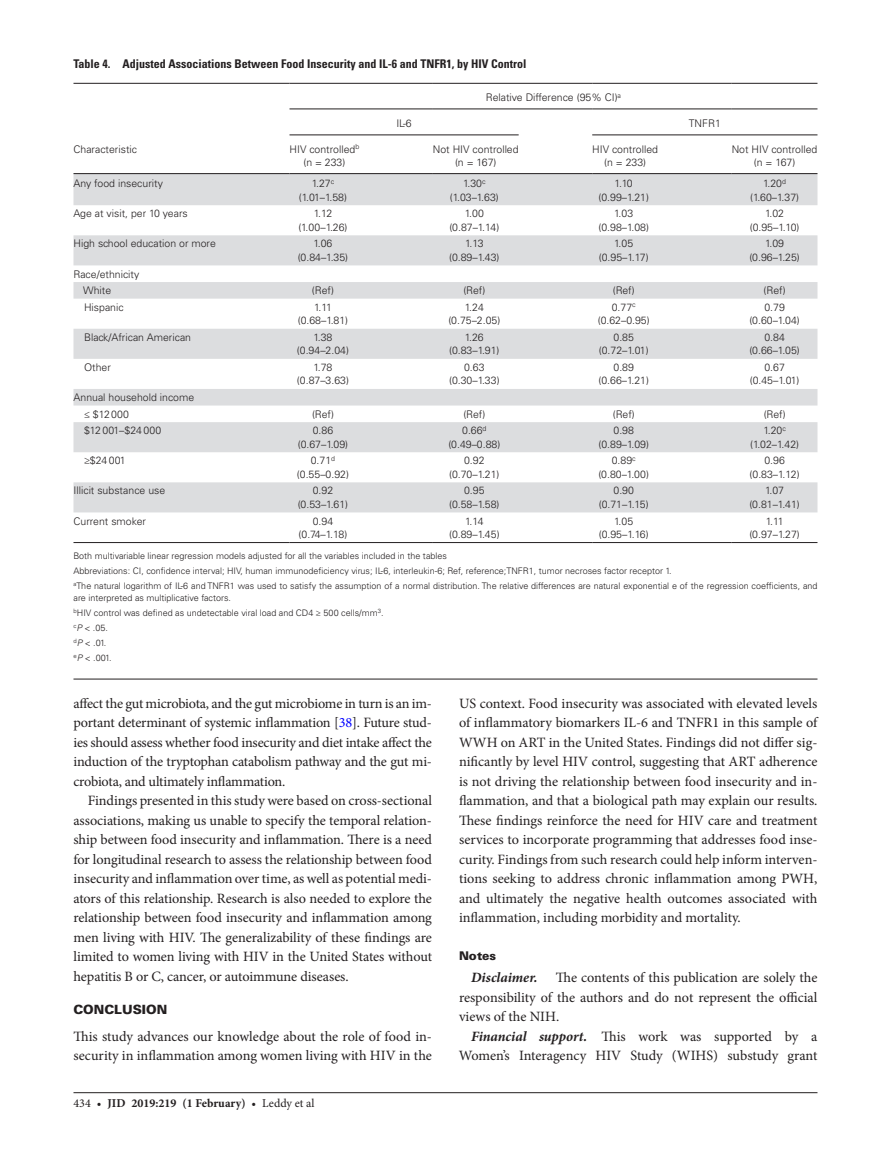
<style>
.page{position:relative;width:891px;height:1174px;background:#fff}
.page>*{position:absolute;margin:0;border:0;box-sizing:border-box;transform-origin:0 0}
.t1{font:14.25px/19.5px "Minion Pro";letter-spacing:-.005em;color:#231f20;text-align:justify}
.t2{font:italic 700 14.25px "Minion Pro";letter-spacing:.005em;color:#231f20}
.t3{font:900 12.75px "Univers LT Std";color:#231f20}
.t4{font:700 condensed 12px "Univers LT Std";color:#231f20}
.t5{font:700 12px "Minion Pro";color:#231f20}
.t6{font:900 12px "Univers LT Std";color:#231f20}
.t7{font:300 10.5px/13.5px "Univers LT Std";color:#231f20;text-align:center}
.t8{font:300 10.5px "Univers LT Std";letter-spacing:.02em;color:#231f20}
.t9{font:300 9px/15px "Univers LT Std";color:#231f20}
.s1{font-style:italic}
.s2{color:#00f}
.s3{font-weight:400}
.s4{font-weight:700;font-style:italic}
</style>
<div class="page">
<hr style="left:74px;top:1092px;width:744px;height:1px;background:#231f20">
<hr style="left:74px;top:679px;width:744px;height:1px;background:#231f20">
<svg style="left:74px;top:174px;width:744px;height:338px;fill:#dcdddf"></svg>
<hr style="left:74px;top:83px;width:216px;height:1px;background:#231f20">
<hr style="left:290px;top:83px;width:143px;height:1px;background:#231f20">
<hr style="left:433px;top:83px;width:159px;height:1px;background:#231f20">
<hr style="left:592px;top:83px;width:140px;height:1px;background:#231f20">
<hr style="left:732px;top:83px;width:85px;height:1px;background:#231f20">
<hr style="left:290px;top:109px;width:143px;height:1px;background:#231f20">
<hr style="left:433px;top:109px;width:159px;height:1px;background:#231f20">
<hr style="left:592px;top:109px;width:140px;height:1px;background:#231f20">
<hr style="left:732px;top:109px;width:85px;height:1px;background:#231f20">
<hr style="left:290px;top:173px;width:143px;height:1px;background:#231f20">
<hr style="left:433px;top:173px;width:159px;height:1px;background:#231f20">
<hr style="left:592px;top:173px;width:140px;height:1px;background:#231f20">
<hr style="left:732px;top:173px;width:85px;height:1px;background:#231f20">
<hr style="left:74px;top:173px;width:216px;height:1px;background:#231f20">
<hr style="left:74px;top:542px;width:216px;height:1px;background:#231f20">
<hr style="left:290px;top:542px;width:143px;height:1px;background:#231f20">
<hr style="left:433px;top:542px;width:159px;height:1px;background:#231f20">
<hr style="left:592px;top:542px;width:140px;height:1px;background:#231f20">
<hr style="left:732px;top:542px;width:85px;height:1px;background:#231f20">
<hr style="left:290px;top:135px;width:229px;height:1px;background:#231f20">
<hr style="left:592px;top:135px;width:226px;height:1px;background:#231f20">
<p class="t4" style="left:74px;top:56px;width:455px">Table 4. Adjusted Associations Between Food Insecurity and IL-6 and TNFR1, by HIV Control</p>
<p class="t7" style="left:486px;top:91px;width:137px">Relative Difference (95% CI)<sup>a</sup></p>
<p class="t7" style="left:74px;top:142px;width:65px">Characteristic</p>
<p class="t7" style="left:396px;top:117px;width:17px">IL-6</p>
<p class="t7" style="left:689px;top:117px;width:34px">TNFR1</p>
<p class="t7" style="left:290px;top:142px;width:71px">HIV controlled<sup>b </sup>(n = 233)</p>
<p class="t7" style="left:433px;top:142px;width:87px">Not HIV controlled (n = 167)</p>
<p class="t7" style="left:592px;top:142px;width:67px">HIV controlled (n = 233)</p>
<p class="t7" style="left:732px;top:142px;width:87px">Not HIV controlled (n = 167)</p>
<p class="t7" style="left:73px;top:177px;width:91px">Any food insecurity</p>
<p class="t7" style="left:299px;top:177px;width:50px">1.27<sup>c </sup>(1.01–1.58)</p>
<p class="t7" style="left:450px;top:177px;width:51px">1.30<sup>c </sup>(1.03–1.63)</p>
<p class="t7" style="left:598px;top:177px;width:52px">1.10 (0.99–1.21)</p>
<p class="t7" style="left:750px;top:177px;width:51px">1.20<sup>d </sup>(1.60–1.37)</p>
<p class="t7" style="left:74px;top:207px;width:116px">Age at visit, per 10 years</p>
<p class="t7" style="left:298px;top:207px;width:51px">1.12 (1.00–1.26)</p>
<p class="t7" style="left:449px;top:207px;width:51px">1.00 (0.87–1.14)</p>
<p class="t7" style="left:599px;top:207px;width:52px">1.03 (0.98–1.08)</p>
<p class="t7" style="left:750px;top:207px;width:51px">1.02 (0.95–1.10)</p>
<p class="t7" style="left:74px;top:237px;width:144px">High school education or more</p>
<p class="t7" style="left:298px;top:237px;width:52px">1.06 (0.84–1.35)</p>
<p class="t7" style="left:449px;top:237px;width:52px">1.13 (0.89–1.43)</p>
<p class="t7" style="left:599px;top:237px;width:51px">1.05 (0.95–1.17)</p>
<p class="t7" style="left:749px;top:237px;width:52px">1.09 (0.96–1.25)</p>
<p class="t7" style="left:83px;top:265px;width:58px;line-height:16.6px;text-align:left;text-indent:-10px">Race/ethnicity<br>White</p>
<p class="t7" style="left:312px;top:284px;width:23px">(Ref)</p>
<p class="t7" style="left:463px;top:284px;width:23px">(Ref)</p>
<p class="t7" style="left:613px;top:284px;width:23px">(Ref)</p>
<p class="t7" style="left:764px;top:284px;width:23px">(Ref)</p>
<p class="t7" style="left:84px;top:300px;width:41px">Hispanic</p>
<p class="t7" style="left:298px;top:300px;width:52px">1.11 (0.68–1.81)</p>
<p class="t7" style="left:448px;top:300px;width:53px">1.24 (0.75–2.05)</p>
<p class="t7" style="left:598px;top:300px;width:53px">0.77<sup>c </sup>(0.62–0.95)</p>
<p class="t7" style="left:749px;top:300px;width:52px">0.79 (0.60–1.04)</p>
<p class="t7" style="left:84px;top:330px;width:109px">Black/African American</p>
<p class="t7" style="left:297px;top:330px;width:53px">1.38 (0.94–2.04)</p>
<p class="t7" style="left:449px;top:330px;width:52px">1.26 (0.83–1.91)</p>
<p class="t7" style="left:599px;top:330px;width:51px">0.85 (0.72–1.01)</p>
<p class="t7" style="left:749px;top:330px;width:52px">0.84 (0.66–1.05)</p>
<p class="t7" style="left:84px;top:360px;width:28px">Other</p>
<p class="t7" style="left:297px;top:360px;width:53px">1.78 (0.87–3.63)</p>
<p class="t7" style="left:449px;top:360px;width:52px">0.63 (0.30–1.33)</p>
<p class="t7" style="left:599px;top:360px;width:52px">0.89 (0.66–1.21)</p>
<p class="t7" style="left:750px;top:360px;width:51px">0.67 (0.45–1.01)</p>
<p class="t7" style="left:84px;top:389px;width:112px;line-height:16.6px;text-align:left;text-indent:-10px">Annual household income ≤ $12000</p>
<p class="t7" style="left:312px;top:407px;width:23px">(Ref)</p>
<p class="t7" style="left:463px;top:407px;width:23px">(Ref)</p>
<p class="t7" style="left:613px;top:407px;width:23px">(Ref)</p>
<p class="t7" style="left:764px;top:407px;width:23px">(Ref)</p>
<p class="t8" style="left:84px;top:424px;width:79px">$12001–$24000</p>
<p class="t7" style="left:298px;top:424px;width:52px">0.86 (0.67–1.09)</p>
<p class="t7" style="left:448px;top:424px;width:53px">0.66<sup>d </sup>(0.49–0.88)</p>
<p class="t7" style="left:598px;top:424px;width:52px">0.98 (0.89–1.09)</p>
<p class="t7" style="left:750px;top:424px;width:51px">1.20<sup>c </sup>(1.02–1.42)</p>
<p class="t7" style="left:84px;top:454px;width:43px">≥$24001</p>
<p class="t7" style="left:297px;top:454px;width:53px">0.71<sup>d </sup>(0.55–0.92)</p>
<p class="t7" style="left:449px;top:454px;width:52px">0.92 (0.70–1.21)</p>
<p class="t7" style="left:598px;top:454px;width:52px">0.89<sup>c </sup>(0.80–1.00)</p>
<p class="t7" style="left:750px;top:454px;width:51px">0.96 (0.83–1.12)</p>
<p class="t7" style="left:74px;top:484px;width:93px">Illicit substance use</p>
<p class="t7" style="left:298px;top:484px;width:52px">0.92 (0.53–1.61)</p>
<p class="t7" style="left:449px;top:484px;width:52px">0.95 (0.58–1.58)</p>
<p class="t7" style="left:599px;top:484px;width:51px">0.90 (0.71–1.15)</p>
<p class="t7" style="left:749px;top:484px;width:52px">1.07 (0.81–1.41)</p>
<p class="t7" style="left:74px;top:514px;width:74px">Current smoker</p>
<p class="t7" style="left:299px;top:514px;width:50px">0.94 (0.74–1.18)</p>
<p class="t7" style="left:449px;top:514px;width:52px">1.14 (0.89–1.45)</p>
<p class="t7" style="left:599px;top:514px;width:51px">1.05 (0.95–1.16)</p>
<p class="t7" style="left:749px;top:514px;width:52px">1.11 (0.97–1.27)</p>
<p class="t9" style="left:74px;top:549px;width:746px">Both multivariable linear regression models adjusted for all the variables included in the tables<br>Abbreviations: CI, confidence interval; HIV, human immunodeficiency virus; IL-6, interleukin-6; Ref, reference;TNFR1, tumor necroses factor receptor 1.<br><sup>a</sup>The natural logarithm of IL-6 and TNFR1 was used to satisfy the assumption of a normal distribution. The relative differences are natural exponential e of the regression coefficients, and</p>
<p class="t9" style="left:74px;top:591px;width:312px">are interpreted as multiplicative factors.<br><sup>b</sup>HIV control was defined as undetectable viral load and CD4 ≥ 500 cells/mm<sup>3</sup>. <sup>c</sup><span class="s1">P</span> &lt; .05.<br><sup>d</sup><span class="s1">P</span> &lt; .01.<br><sup>e</sup><span class="s1">P</span> &lt; .001.</p>
<p class="t1" style="left:74px;top:694px;width:360px">affect the gut microbiota, and the gut microbiome in turn is an im&shy;portant determinant of systemic inflammation [<span class="s2">38</span>]. Future stud&shy;ies should assess whether food insecurity and diet intake affect the induction of the tryptophan catabolism pathway and the gut mi&shy;crobiota, and ultimately inflammation.</p>
<p class="t1" style="left:74px;top:791px;width:360px;text-indent:14px">Findings presented in this study were based on cross-sectional associations, making us unable to specify the temporal relation&shy;ship between food insecurity and inflammation. There is a need for longitudinal research to assess the relationship between food insecurity and inflammation over time, as well as potential medi&shy;ators of this relationship. Research is also needed to explore the relationship between food insecurity and inflammation among men living with HIV. The generalizability of these findings are limited to women living with HIV in the United States without hepatitis B or C, cancer, or autoimmune diseases.</p>
<p class="t3" style="left:74px;top:1001px;width:95px">CONCLUSION</p>
<p class="t1" style="left:74px;top:1027px;width:360px">This study advances our knowledge about the role of food in&shy;security in inflammation among women living with HIV in the</p>
<p class="t5" style="left:74px;top:1094px;width:243px"><span class="s3">434 •</span> JID 2019:219 (1 February) <span class="s3">• Leddy et al</span></p>
<p class="t1" style="left:459px;top:694px;width:360px">US context. Food insecurity was associated with elevated levels of inflammatory biomarkers IL-6 and TNFR1 in this sample of WWH on ART in the United States. Findings did not differ sig&shy;nificantly by level HIV control, suggesting that ART adherence is not driving the relationship between food insecurity and in&shy;flammation, and that a biological path may explain our results.<br>These findings reinforce the need for HIV care and treatment services to incorporate programming that addresses food inse&shy;curity. Findings from such research could help inform interven&shy;tions seeking to address chronic inflammation among PWH, and ultimately the negative health outcomes associated with inflammation, including morbidity and mortality.</p>
<p class="t6" style="left:459px;top:948px;width:39px">Notes</p>
<p class="t2" style="left:471px;top:968px;width:68px">Disclaimer.</p>
<p class="t1" style="left:459px;top:968px;width:360px;text-indent:97px">The contents of this publication are solely the responsibility of the authors and do not represent the official views of the NIH.</p>
<p class="t1" style="left:459px;top:1027px;width:360px;text-align:right"><span class="s4">Financial support.</span> This work was supported by a<br>Women’s Interagency HIV Study (WIHS) substudy grant</p>
</div>
